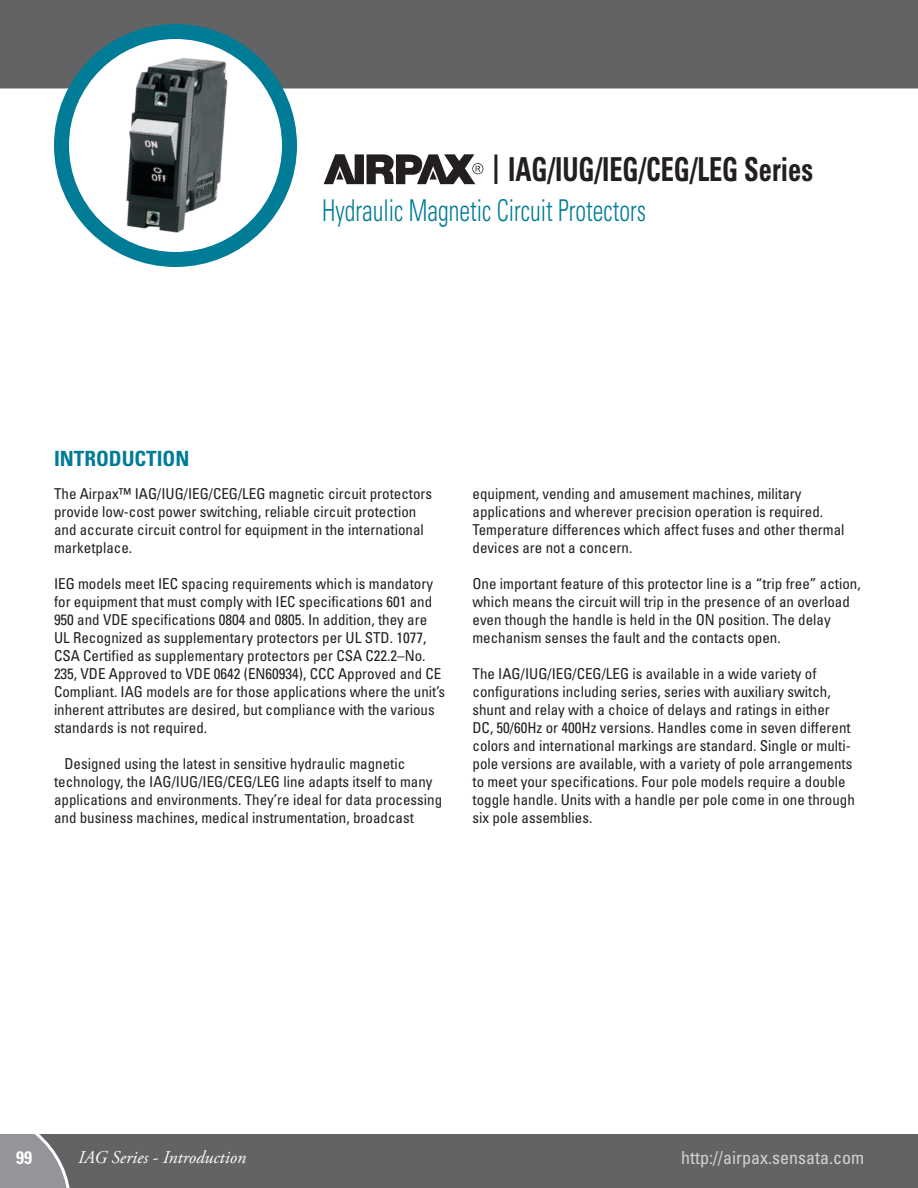
<style>
.page{position:relative;width:918px;height:1188px;background:#fff}
.page>*{position:absolute;margin:0;border:0;box-sizing:border-box;transform-origin:0 0}
.t1{font:700 condensed 33px "Univers";color:#231f20;scale:.8 1}
.t2{font:300 condensed 30px "Univers";color:#007c97;scale:.8 1}
.t3{font:700 condensed 21px "Univers";color:#007c97}
.t4{font:condensed 18px "Univers";color:#d1d2d4}
.t5{font:italic 18px "Adobe Garamond Pro";color:#fff}
.t6{font:700 condensed 18px "Univers";color:#fff}
.t7{font:condensed 15px/18px "Univers";color:#231f20}
</style>
<div class="page">
<div style="left:0;top:0;width:918px;height:89px;background:#636366"></div>
<svg style="left:324px;top:154px;width:159px;height:30px"></svg>
<hr style="left:494px;top:154px;width:3px;height:30px;background:#231f20">
<div style="left:73px;top:1134px;width:845px;height:54px;background:#636366"></div>
<svg style="left:0;top:1134px;width:73px;height:54px;background:#8e9092"></svg>
<img style="left:62px;top:32px;width:228px;height:228px">
<div style="left:54px;top:24px;width:243px;height:243px;border:15px solid #007c97;border-radius:50%"></div>
<p class="t1" style="left:508px;top:149px;width:383px">IAG/IUG/IEG/CEG/LEG Series</p>
<p class="t2" style="left:322px;top:193px;width:406px">Hydraulic Magnetic Circuit Protectors</p>
<p class="t3" style="left:54px;top:446px;width:137px">INTRODUCTION</p>
<p class="t7" style="left:54px;top:485px;width:380px">The Airpax™ IAG/IUG/IEG/CEG/LEG magnetic circuit protectors provide low-cost power switching, reliable circuit protection and accurate circuit control for equipment in the international marketplace.</p>
<p class="t7" style="left:54px;top:575px;width:393px">IEG models meet IEC spacing requirements which is mandatory for equipment that must comply with IEC specifications 601 and 950 and VDE specifications 0804 and 0805. In addition, they are UL Recognized as supplementary protectors per UL STD. 1077, CSA Certified as supplementary protectors per CSA C22.2–No.<br>235, VDE Approved to VDE 0642 (EN60934), CCC Approved and CE Compliant. IAG models are for those applications where the unit’s inherent attributes are desired, but compliance with the various standards is not required.</p>
<p class="t7" style="left:54px;top:755px;width:390px;text-indent:10px">Designed using the latest in sensitive hydraulic magnetic technology, the IAG/IUG/IEG/CEG/LEG line adapts itself to many applications and environments. They’re ideal for data processing and business machines, medical instrumentation, broadcast</p>
<p class="t7" style="left:472px;top:485px;width:374px">equipment, vending and amusement machines, military applications and wherever precision operation is required.<br>Temperature differences which affect fuses and other thermal devices are not a concern.</p>
<p class="t7" style="left:472px;top:575px;width:390px">One important feature of this protector line is a “trip free” action, which means the circuit will trip in the presence of an overload even though the handle is held in the ON position. The delay mechanism senses the fault and the contacts open.</p>
<p class="t7" style="left:472px;top:665px;width:384px">The IAG/IUG/IEG/CEG/LEG is available in a wide variety of configurations including series, series with auxiliary switch, shunt and relay with a choice of delays and ratings in either<br>DC, 50/60Hz or 400Hz versions. Handles come in seven different colors and international markings are standard. Single or multi&shy;pole versions are available, with a variety of pole arrangements to meet your specifications. Four pole models require a double toggle handle. Units with a handle per pole come in one through six pole assemblies.</p>
<p class="t6" style="left:16px;top:1147px;width:17px">99</p>
<p class="t5" style="left:78px;top:1146px;width:170px">IAG Series - Introduction</p>
<p class="t4" style="left:681px;top:1146px;width:184px">http://airpax.sensata.com</p>
</div>
